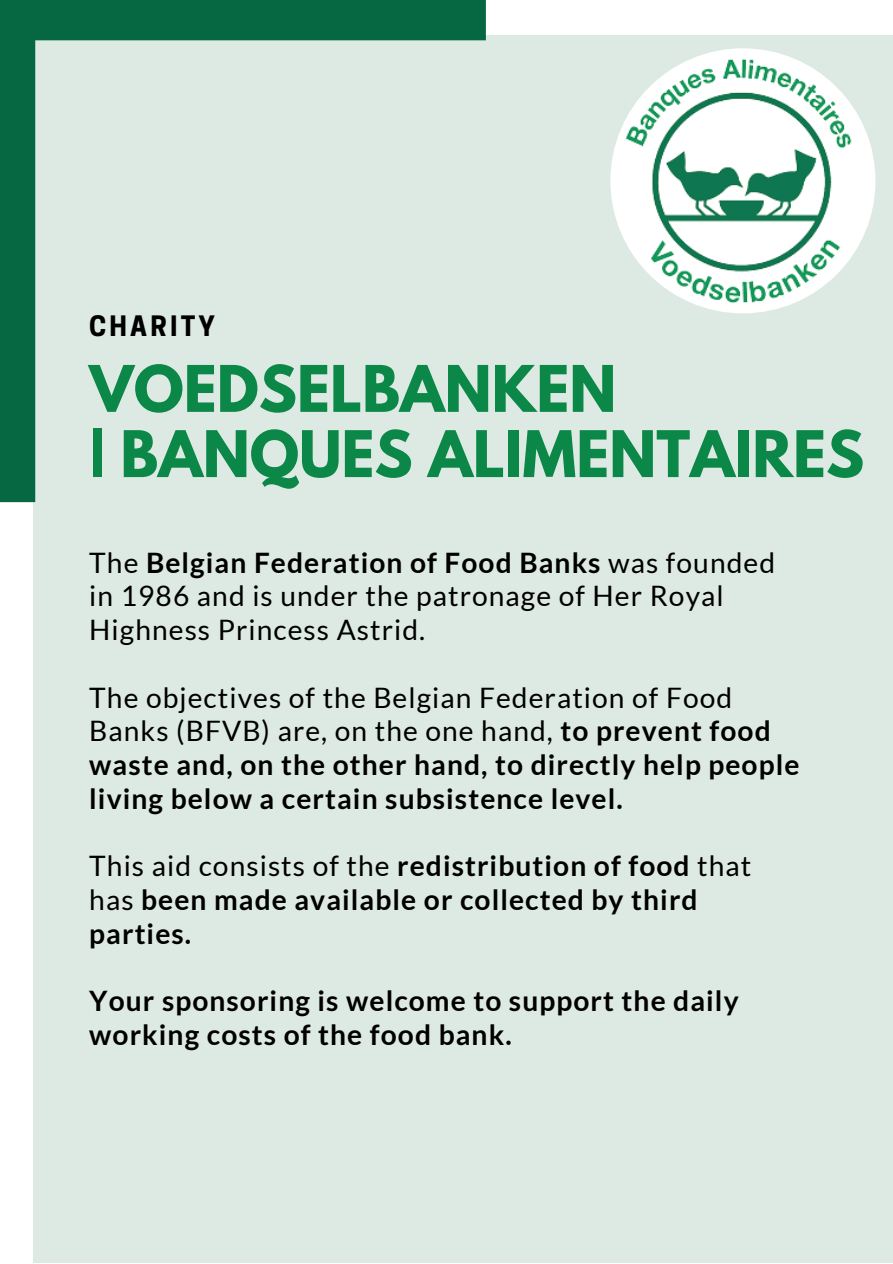
<style>
.page{position:relative;width:893px;height:1264px;background:#fff}
.page>*{position:absolute;margin:0;border:0;box-sizing:border-box;transform-origin:0 0}
.t1{font:700 56.85px "League Spartan";color:#0b8748}
.t2{font:700 28.2px/33.8px "Lato";letter-spacing:.04em;color:#000}
.t3{font:28.2px/33.8px "Lato";letter-spacing:.04em;color:#000}
.t4{font:700 26.4px "Cooper Hewitt";letter-spacing:.12em;color:#000}
.s1{font-weight:700}
.s2{font-weight:400}
</style>
<div class="page">
<div style="left:33px;top:35px;width:859px;height:1227px;background:#ddeae3"></div>
<img style="left:610px;top:48px;width:265px;height:265px;border-radius:50%">
<svg style="left:0;top:0;width:486px;height:502px"></svg>
<p class="t4" style="left:89px;top:316px;width:127px">CHARITY</p>
<p class="t1" style="left:89px;top:360px;width:528px">VOEDSELBANKEN</p>
<p class="t1" style="left:89px;top:426px;width:776px">| BANQUES ALIMENTAIRES</p>
<p class="t3" style="left:89px;top:545px;width:687px">The <span class="s1">Belgian Federation of Food Banks</span> was founded in 1986 and is under the patronage of Her Royal<br>Highness Princess Astrid.</p>
<p class="t2" style="left:89px;top:679px;width:711px"><span class="s2">The objectives of the Belgian Federation of Food Banks (BFVB) are, on the one hand,</span> to prevent food waste and, on the other hand, to directly help people living below a certain subsistence level.</p>
<p class="t2" style="left:89px;top:848px;width:663px"><span class="s2">This aid consists of the</span> redistribution of food <span class="s2">that has</span> been made available or collected by third parties.</p>
<p class="t2" style="left:89px;top:983px;width:651px">Your sponsoring is welcome to support the daily working costs of the food bank.</p>
</div>
